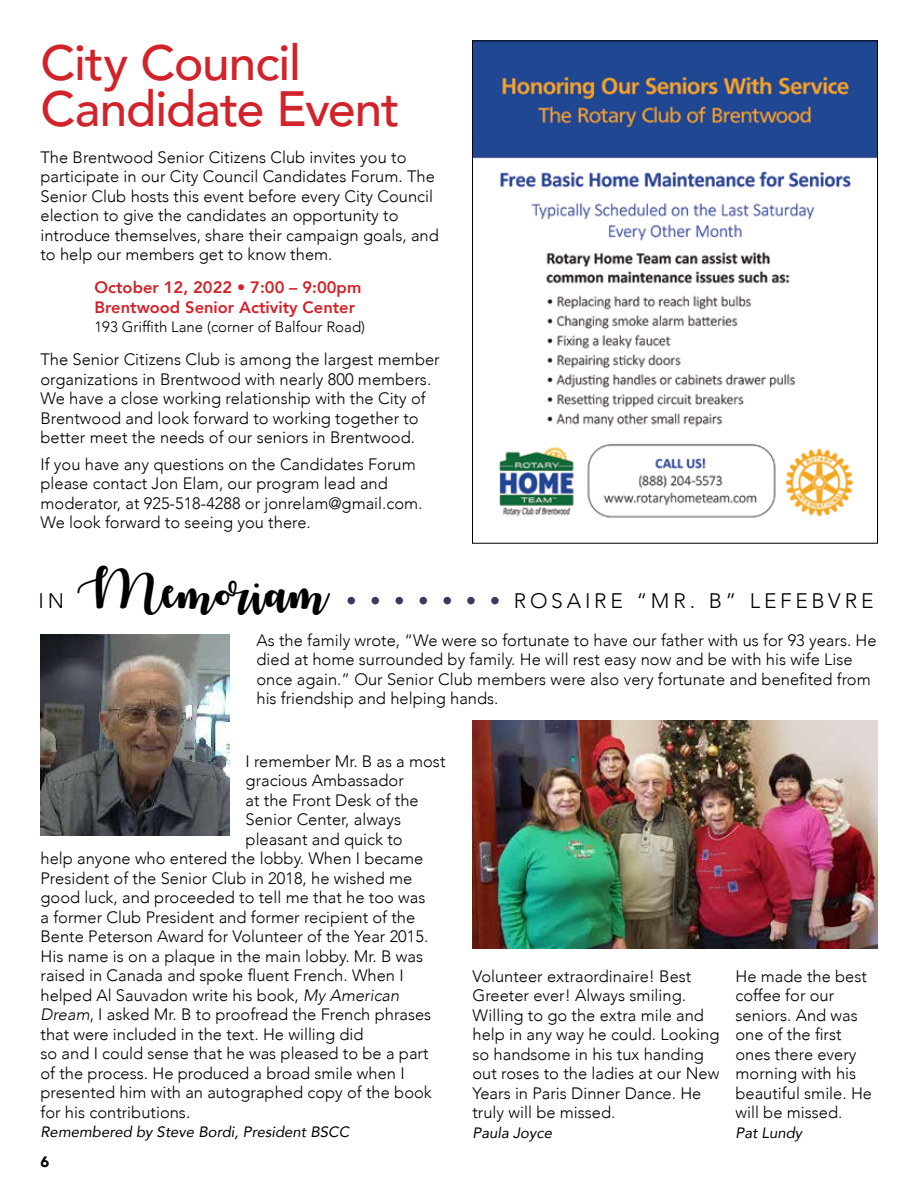
<style>
.page{position:relative;width:918px;height:1188px;background:#fff}
.page>*{position:absolute;margin:0;border:0;box-sizing:border-box;transform-origin:0 0}
.t1{font:500 49.5px/46.5px "Avenir";letter-spacing:-.02em;color:#d2232a}
.t2{font:300 21px "Avenir";letter-spacing:.18em;color:#000}
.t3{font:300 16.5px/19.5px "Avenir";color:#000}
.t4{font:800 16.5px/19.5px "Avenir";color:#d2232a}
.t5{font:italic 15px "Avenir";color:#000}
.t6{font:300 15px "Avenir";color:#000}
.t7{font:900 15px "Avenir";color:#000}
.s1{font-family:"Autumnin November";font-weight:400;font-size:45px}
.s2{color:#42365a}
.s3{font-style:italic}
</style>
<div class="page">
<img style="left:474px;top:42px;width:402px;height:476px">
<img style="left:472px;top:720px;width:406px;height:229px">
<img style="left:40px;top:634px;width:190px;height:201px">
<h1 class="t1" style="left:40px;top:36px;width:361px">City Council<br>Candidate Event</h1>
<p class="t3" style="left:40px;top:147px;width:400px">The Brentwood Senior Citizens Club invites you to participate in our City Council Candidates Forum. The Senior Club hosts this event before every City Council election to give the candidates an opportunity to introduce themselves, share their campaign goals, and to help our members get to know them.</p>
<p class="t4" style="left:95px;top:278px;width:268px">October 12, 2022 • 7:00 – 9:00pm<br>Brentwood Senior Activity Center</p>
<p class="t6" style="left:94px;top:318px;width:272px">193 Griffith Lane (corner of Balfour Road)</p>
<p class="t3" style="left:40px;top:350px;width:401px">The Senior Citizens Club is among the largest member organizations in Brentwood with nearly 800 members.<br>We have a close working relationship with the City of Brentwood and look forward to working together to better meet the needs of our seniors in Brentwood.</p>
<p class="t3" style="left:40px;top:454px;width:384px">If you have any questions on the Candidates Forum please contact Jon Elam, our program lead and moderator, at 925-518-4288 or jonrelam@gmail.com.<br>We look forward to seeing you there.</p>
<p class="t2" style="left:39px;top:588px;width:836px">IN <span class="s1">Memoriam</span> <span class="s2">• • • • • • •</span> ROSAIRE “MR. B” LEFEBVRE</p>
<p class="t3" style="left:256px;top:630px;width:622px">As the family wrote, “We were so fortunate to have our father with us for 93 years. He died at home surrounded by family. He will rest easy now and be with his wife Lise once again.” Our Senior Club members were also very fortunate and benefited from his friendship and helping hands.</p>
<p class="t3" style="left:246px;top:751px;width:201px">I remember Mr. B as a most</p>
<p class="t3" style="left:246px;top:771px;width:160px">gracious Ambassador</p>
<p class="t3" style="left:246px;top:790px;width:175px">at the Front Desk of the</p>
<p class="t3" style="left:246px;top:810px;width:157px">Senior Center, always</p>
<p class="t3" style="left:246px;top:829px;width:159px">pleasant and quick to</p>
<p class="t3" style="left:41px;top:849px;width:384px">help anyone who entered the lobby. When I became</p>
<p class="t3" style="left:41px;top:868px;width:373px">President of the Senior Club in 2018, he wished me</p>
<p class="t3" style="left:41px;top:888px;width:387px">good luck, and proceeded to tell me that he too was</p>
<p class="t3" style="left:41px;top:907px;width:376px">a former Club President and former recipient of the</p>
<p class="t3" style="left:41px;top:927px;width:389px">Bente Peterson Award for Volunteer of the Year 2015.</p>
<p class="t3" style="left:41px;top:946px;width:384px">His name is on a plaque in the main lobby. Mr. B was</p>
<p class="t3" style="left:41px;top:966px;width:365px">raised in Canada and spoke fluent French. When I</p>
<p class="t3" style="left:41px;top:985px;width:360px">helped Al Sauvadon write his book, <span class="s3">My American</span></p>
<p class="t3" style="left:41px;top:1005px;width:392px"><span class="s3">Dream</span>, I asked Mr. B to proofread the French phrases</p>
<p class="t3" style="left:41px;top:1024px;width:325px">that were included in the text. He willing did</p>
<p class="t3" style="left:41px;top:1044px;width:390px">so and I could sense that he was pleased to be a part</p>
<p class="t3" style="left:41px;top:1063px;width:366px">of the process. He produced a broad smile when I</p>
<p class="t3" style="left:41px;top:1083px;width:393px">presented him with an autographed copy of the book</p>
<p class="t3" style="left:41px;top:1102px;width:151px">for his contributions.</p>
<p class="t5" style="left:40px;top:1123px;width:310px">Remembered by Steve Bordi, President BSCC</p>
<p class="t7" style="left:40px;top:1149px;width:10px">6</p>
<p class="t3" style="left:472px;top:966px;width:249px">Volunteer extraordinaire! Best<br>Greeter ever! Always smiling.<br>Willing to go the extra mile and help in any way he could. Looking so handsome in his tux handing out roses to the ladies at our New<br>Years in Paris Dinner Dance. He truly will be missed.</p>
<p class="t5" style="left:472px;top:1123px;width:81px">Paula Joyce</p>
<p class="t3" style="left:735px;top:966px;width:138px">He made the best coffee for our seniors. And was one of the first ones there every morning with his beautiful smile. He will be missed.</p>
<p class="t5" style="left:735px;top:1123px;width:68px">Pat Lundy</p>
</div>
